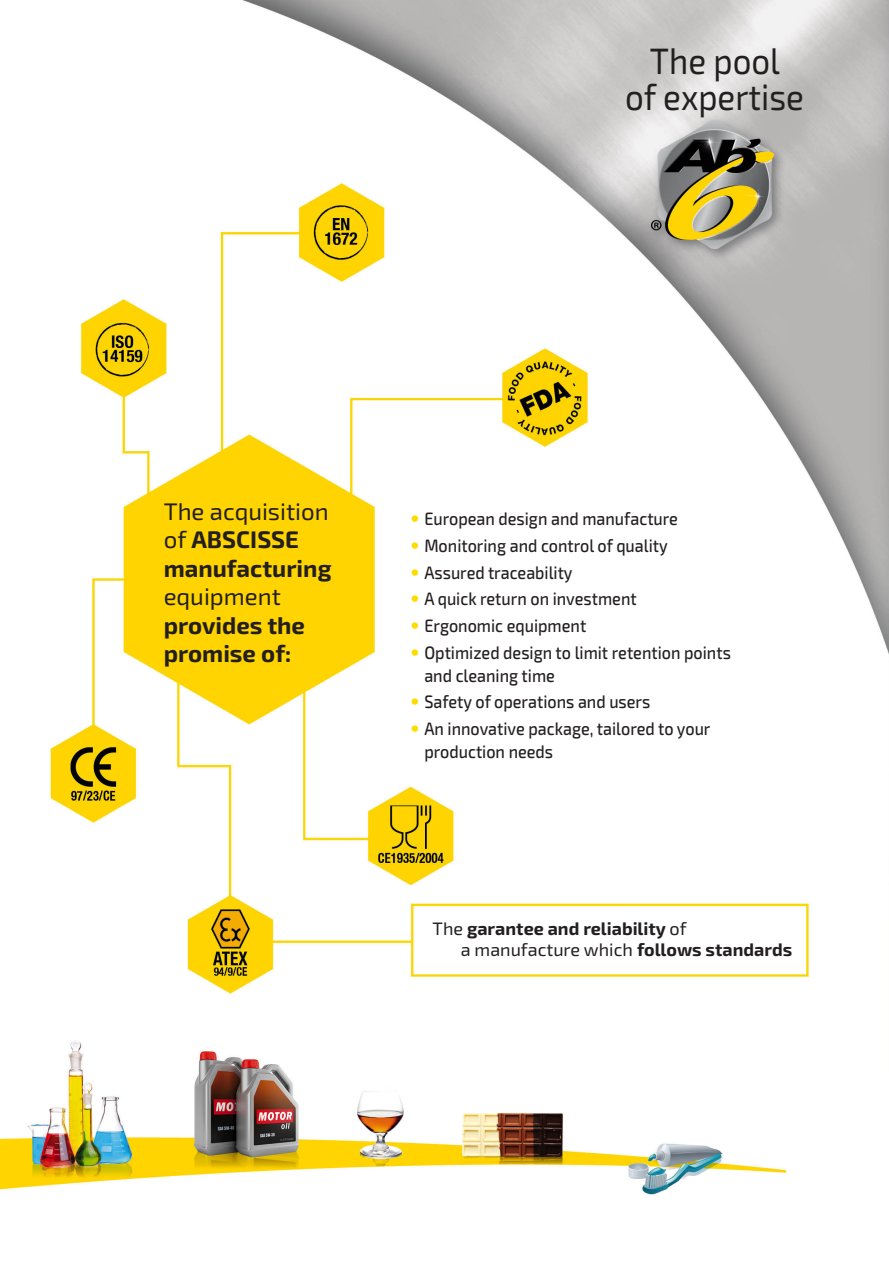
<style>
.page{position:relative;width:889px;height:1263px;background:#fff}
.page>*{position:absolute;margin:0;border:0;box-sizing:border-box;transform-origin:0 0}
.t1{font:36.75px "Exo 2.0";color:#231f20;scale:.9 1}
.t2{font:700 24px/28.5px "Exo 2.0";color:#231f20}
.t3{font:500 18px/22.5px "Exo 2.0";color:#231f20;scale:.9 1}
.t4{font:18px "Exo 2.0";color:#231f20}
.t5{font:700 18px "Exo 2.0";color:#231f20}
.s1{font-weight:400}
.s2{font-family:"Helvetica Neue LT";font-weight:300;color:#ffdc01}
.s3{font-weight:700}
</style>
<div class="page">
<img style="left:0;top:0;width:889px;height:1195px">
<p class="t1" style="left:650px;top:40px;width:146px">The pool</p>
<p class="t1" style="left:625px;top:76px;width:200px">of expertise</p>
<p class="t2" style="left:164px;top:498px;width:169px"><span class="s1">The acquisition of</span> ABSCISSE manufacturing <span class="s1">equipment </span>provides the promise of:</p>
<p class="t3" style="left:410px;top:508px;width:299px"><span class="s2">•</span> European design and manufacture</p>
<p class="t3" style="left:410px;top:535px;width:287px"><span class="s2">•</span> Monitoring and control of quality</p>
<p class="t3" style="left:410px;top:561px;width:182px"><span class="s2">•</span> Assured traceability</p>
<p class="t3" style="left:410px;top:588px;width:253px"><span class="s2">•</span> A quick return on investment</p>
<p class="t3" style="left:410px;top:615px;width:197px"><span class="s2">•</span> Ergonomic equipment</p>
<p class="t3" style="left:424px;top:642px;width:342px;text-indent:-14px"><span class="s2">•</span> Optimized design to limit retention points and cleaning time</p>
<p class="t3" style="left:410px;top:691px;width:268px"><span class="s2">•</span> Safety of operations and users</p>
<p class="t3" style="left:424px;top:718px;width:319px;text-indent:-14px"><span class="s2">•</span> An innovative package, tailored to your production needs</p>
<p class="t5" style="left:432px;top:917px;width:255px"><span class="s1">The</span> garantee and reliability <span class="s1">of</span></p>
<p class="t4" style="left:461px;top:939px;width:333px">a manufacture which <span class="s3">follows standards</span></p>
</div>
